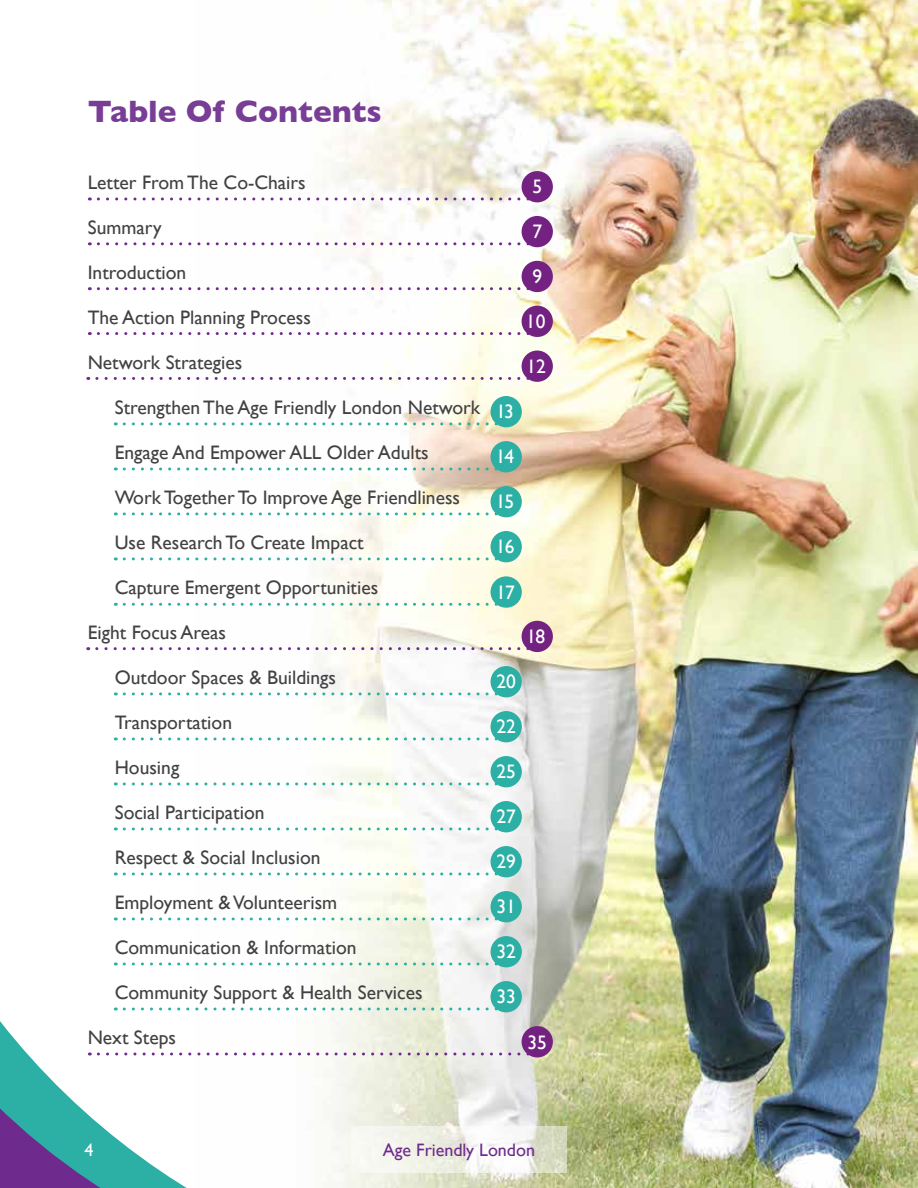
<style>
.page{position:relative;width:918px;height:1188px;background:#fff}
.page>*{position:absolute;margin:0;border:0;box-sizing:border-box;transform-origin:0 0}
.t1{font:700 31.5px "Gill Sans";color:#783d95}
.t2{font:19.5px "Gill Sans";color:#414042}
.t3{font:19.5px "Gill Sans";color:#fff}
.t4{font:18px "Gill Sans";color:#6e2a8d}
.t5{font:18px "Gill Sans";color:#fff}
</style>
<div class="page">
<img style="left:196px;top:0;width:722px;height:1188px">
<svg style="left:98px;top:197px;width:431px;height:3px"></svg>
<div style="left:522px;top:171px;width:31px;height:31px;background:#742282;border-radius:50%"></div>
<svg style="left:98px;top:242px;width:431px;height:3px"></svg>
<div style="left:522px;top:216px;width:31px;height:31px;background:#742282;border-radius:50%"></div>
<svg style="left:98px;top:287px;width:431px;height:3px"></svg>
<div style="left:522px;top:261px;width:31px;height:31px;background:#742282;border-radius:50%"></div>
<svg style="left:98px;top:332px;width:431px;height:3px"></svg>
<div style="left:522px;top:306px;width:31px;height:31px;background:#742282;border-radius:50%"></div>
<svg style="left:97px;top:377px;width:432px;height:3px"></svg>
<div style="left:522px;top:351px;width:31px;height:31px;background:#742282;border-radius:50%"></div>
<svg style="left:97px;top:647px;width:432px;height:3px"></svg>
<div style="left:522px;top:621px;width:31px;height:31px;background:#742282;border-radius:50%"></div>
<svg style="left:343px;top:1053px;width:188px;height:3px"></svg>
<div style="left:522px;top:1026px;width:31px;height:31px;background:#742282;border-radius:50%"></div>
<svg style="left:124px;top:692px;width:374px;height:3px"></svg>
<div style="left:491px;top:666px;width:31px;height:31px;background:#2cafa4;border-radius:50%"></div>
<svg style="left:124px;top:422px;width:374px;height:3px"></svg>
<div style="left:491px;top:396px;width:31px;height:31px;background:#2cafa4;border-radius:50%"></div>
<svg style="left:124px;top:467px;width:374px;height:3px"></svg>
<div style="left:491px;top:441px;width:31px;height:31px;background:#2cafa4;border-radius:50%"></div>
<svg style="left:124px;top:512px;width:374px;height:3px"></svg>
<div style="left:491px;top:486px;width:31px;height:31px;background:#2cafa4;border-radius:50%"></div>
<svg style="left:124px;top:557px;width:374px;height:3px"></svg>
<div style="left:491px;top:531px;width:31px;height:31px;background:#2cafa4;border-radius:50%"></div>
<svg style="left:124px;top:603px;width:374px;height:3px"></svg>
<div style="left:491px;top:576px;width:31px;height:32px;background:#2cafa4;border-radius:50%"></div>
<svg style="left:124px;top:737px;width:374px;height:3px"></svg>
<div style="left:491px;top:711px;width:31px;height:31px;background:#2cafa4;border-radius:50%"></div>
<svg style="left:124px;top:782px;width:374px;height:3px"></svg>
<div style="left:491px;top:756px;width:31px;height:31px;background:#2cafa4;border-radius:50%"></div>
<svg style="left:124px;top:827px;width:374px;height:3px"></svg>
<div style="left:491px;top:801px;width:31px;height:31px;background:#2cafa4;border-radius:50%"></div>
<svg style="left:124px;top:872px;width:374px;height:3px"></svg>
<div style="left:491px;top:846px;width:31px;height:31px;background:#2cafa4;border-radius:50%"></div>
<svg style="left:343px;top:917px;width:155px;height:3px"></svg>
<div style="left:491px;top:891px;width:31px;height:31px;background:#2cafa4;border-radius:50%"></div>
<svg style="left:343px;top:963px;width:157px;height:3px"></svg>
<div style="left:491px;top:936px;width:31px;height:31px;background:#2cafa4;border-radius:50%"></div>
<svg style="left:343px;top:1008px;width:157px;height:3px"></svg>
<div style="left:491px;top:981px;width:31px;height:31px;background:#2cafa4;border-radius:50%"></div>
<svg style="left:351px;top:1127px;width:216px;height:46px"></svg>
<svg style="left:0;top:896px;width:343px;height:292px"></svg>
<h1 class="t1" style="left:88px;top:92px;width:296px">Table Of Contents</h1>
<p class="t2" style="left:88px;top:171px;width:220px">Letter From The Co-Chairs</p>
<p class="t2" style="left:88px;top:216px;width:75px">Summary</p>
<p class="t2" style="left:88px;top:261px;width:100px">Introduction</p>
<p class="t2" style="left:88px;top:306px;width:225px">The Action Planning Process</p>
<p class="t2" style="left:88px;top:351px;width:156px">Network Strategies</p>
<p class="t2" style="left:115px;top:396px;width:367px">Strengthen The Age Friendly London Network</p>
<p class="t2" style="left:115px;top:441px;width:315px">Engage And Empower ALL Older Adults</p>
<p class="t2" style="left:115px;top:486px;width:347px">Work Together To Improve Age Friendliness</p>
<p class="t2" style="left:115px;top:531px;width:250px">Use Research To Create Impact</p>
<p class="t2" style="left:115px;top:576px;width:265px">Capture Emergent Opportunities</p>
<p class="t2" style="left:88px;top:621px;width:140px">Eight Focus Areas</p>
<p class="t2" style="left:115px;top:666px;width:223px">Outdoor Spaces &amp; Buildings</p>
<p class="t2" style="left:115px;top:711px;width:119px">Transportation</p>
<p class="t2" style="left:115px;top:756px;width:66px">Housing</p>
<p class="t2" style="left:115px;top:801px;width:151px">Social Participation</p>
<p class="t2" style="left:115px;top:846px;width:207px">Respect &amp; Social Inclusion</p>
<p class="t2" style="left:115px;top:891px;width:224px">Employment &amp; Volunteerism</p>
<p class="t2" style="left:115px;top:936px;width:243px">Communication &amp; Information</p>
<p class="t2" style="left:115px;top:981px;width:309px">Community Support &amp; Health Services</p>
<p class="t2" style="left:88px;top:1026px;width:90px">Next Steps</p>
<p class="t3" style="left:496px;top:400px;width:19px">13</p>
<p class="t3" style="left:496px;top:445px;width:20px">14</p>
<p class="t3" style="left:496px;top:490px;width:20px">15</p>
<p class="t3" style="left:496px;top:535px;width:20px">16</p>
<p class="t3" style="left:496px;top:581px;width:20px">17</p>
<p class="t3" style="left:496px;top:670px;width:21px">20</p>
<p class="t3" style="left:496px;top:715px;width:21px">22</p>
<p class="t3" style="left:496px;top:760px;width:21px">25</p>
<p class="t3" style="left:496px;top:805px;width:21px">27</p>
<p class="t3" style="left:496px;top:850px;width:21px">29</p>
<p class="t3" style="left:496px;top:895px;width:21px">31</p>
<p class="t3" style="left:496px;top:940px;width:21px">32</p>
<p class="t3" style="left:496px;top:985px;width:21px">33</p>
<p class="t3" style="left:532px;top:175px;width:11px">5</p>
<p class="t3" style="left:532px;top:220px;width:11px">7</p>
<p class="t3" style="left:532px;top:265px;width:11px">9</p>
<p class="t3" style="left:526px;top:310px;width:21px">10</p>
<p class="t3" style="left:526px;top:355px;width:22px">1 20</p>
<p class="t3" style="left:526px;top:625px;width:20px">18</p>
<p class="t3" style="left:527px;top:1030px;width:21px">35</p>
<p class="t5" style="left:85px;top:1139px;width:10px">4</p>
<p class="t4" style="left:383px;top:1139px;width:154px">Age Friendly London</p>
</div>
